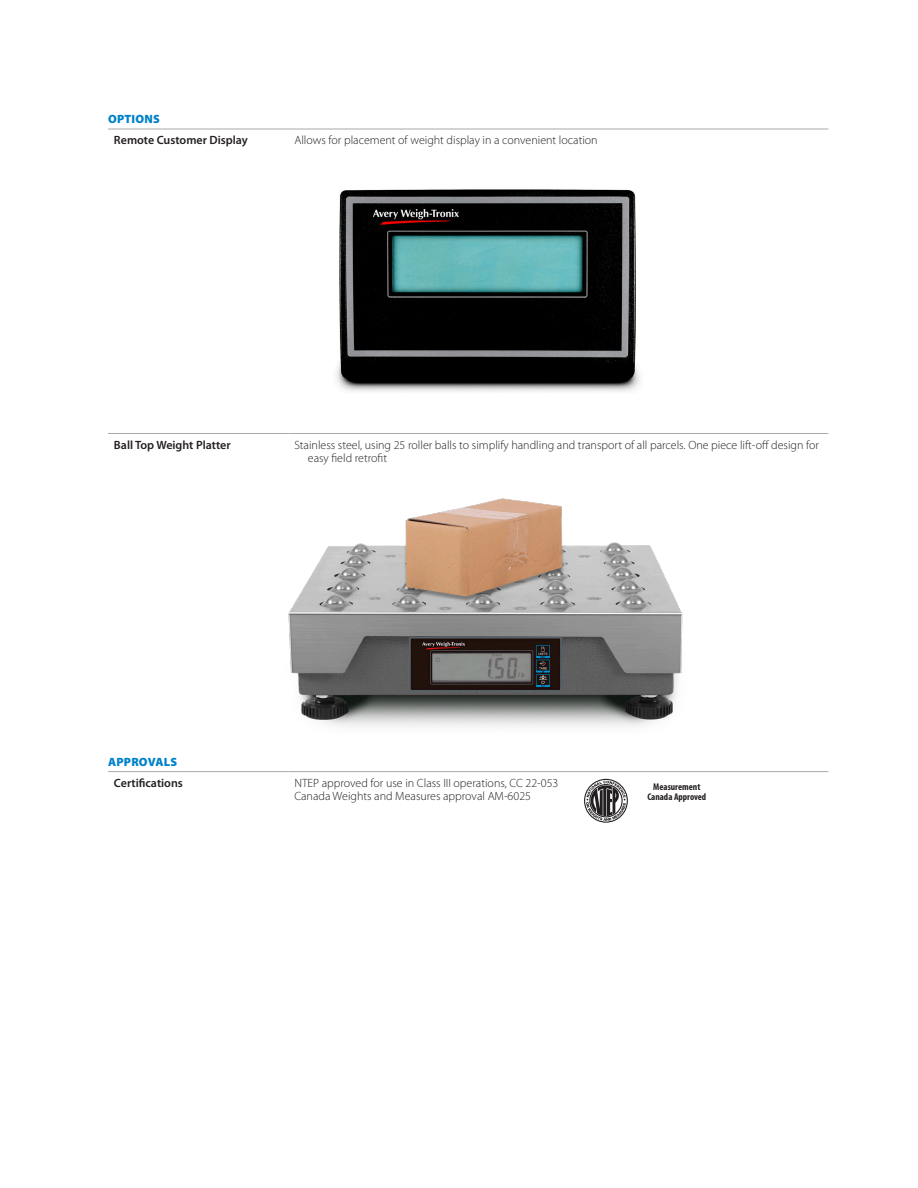
<style>
.page{position:relative;width:918px;height:1188px;background:#fff}
.page>*{position:absolute;margin:0;border:0;box-sizing:border-box;transform-origin:0 0}
.t1{font:300 12px/13.5px "Myriad Pro";color:#231f20}
.t2{font:600 12px "Myriad Pro";color:#231f20}
.t3{font:900 12px "Myriad Pro";letter-spacing:.02em;color:#0082c8}
.t4{font:700 condensed 9.75px/10.5px "Myriad Pro";color:#231f20;text-align:center}
</style>
<div class="page">
<div style="left:584px;top:779px;width:44px;height:44px;border:1px solid #231f20;border-radius:50%"></div>
<svg style="left:586px;top:781px;width:40px;height:40px"></svg>
<hr style="left:108px;top:129px;width:180px;height:1px;background:#a8a9ad">
<hr style="left:288px;top:129px;width:540px;height:1px;background:#a8a9ad">
<hr style="left:108px;top:433px;width:180px;height:1px;background:#a8a9ad">
<hr style="left:288px;top:433px;width:540px;height:1px;background:#a8a9ad">
<hr style="left:108px;top:771px;width:180px;height:1px;background:#a8a9ad">
<hr style="left:288px;top:771px;width:540px;height:1px;background:#a8a9ad">
<img style="left:288px;top:498px;width:395px;height:229px">
<img style="left:336px;top:189px;width:304px;height:203px">
<p class="t3" style="left:108px;top:112px;width:53px">OPTIONS</p>
<p class="t2" style="left:114px;top:133px;width:135px">Remote Customer Display</p>
<p class="t1" style="left:294px;top:133px;width:305px">Allows for placement of weight display in a convenient location</p>
<p class="t2" style="left:114px;top:438px;width:118px">Ball Top Weight Platter</p>
<p class="t1" style="left:308px;top:438px;width:513px;text-indent:-14px">Stainless steel, using 25 roller balls to simplify handling and transport of all parcels. One piece lift-off design for easy field retrofit</p>
<p class="t3" style="left:108px;top:755px;width:70px">APPROVALS</p>
<p class="t2" style="left:114px;top:776px;width:70px">Certifications</p>
<p class="t1" style="left:294px;top:776px;width:266px">NTEP approved for use in Class III operations, CC 22-053<br>Canada Weights and Measures approval AM-6025</p>
<p class="t4" style="left:647px;top:781px;width:60px">Measurement<br>Canada Approved</p>
</div>
